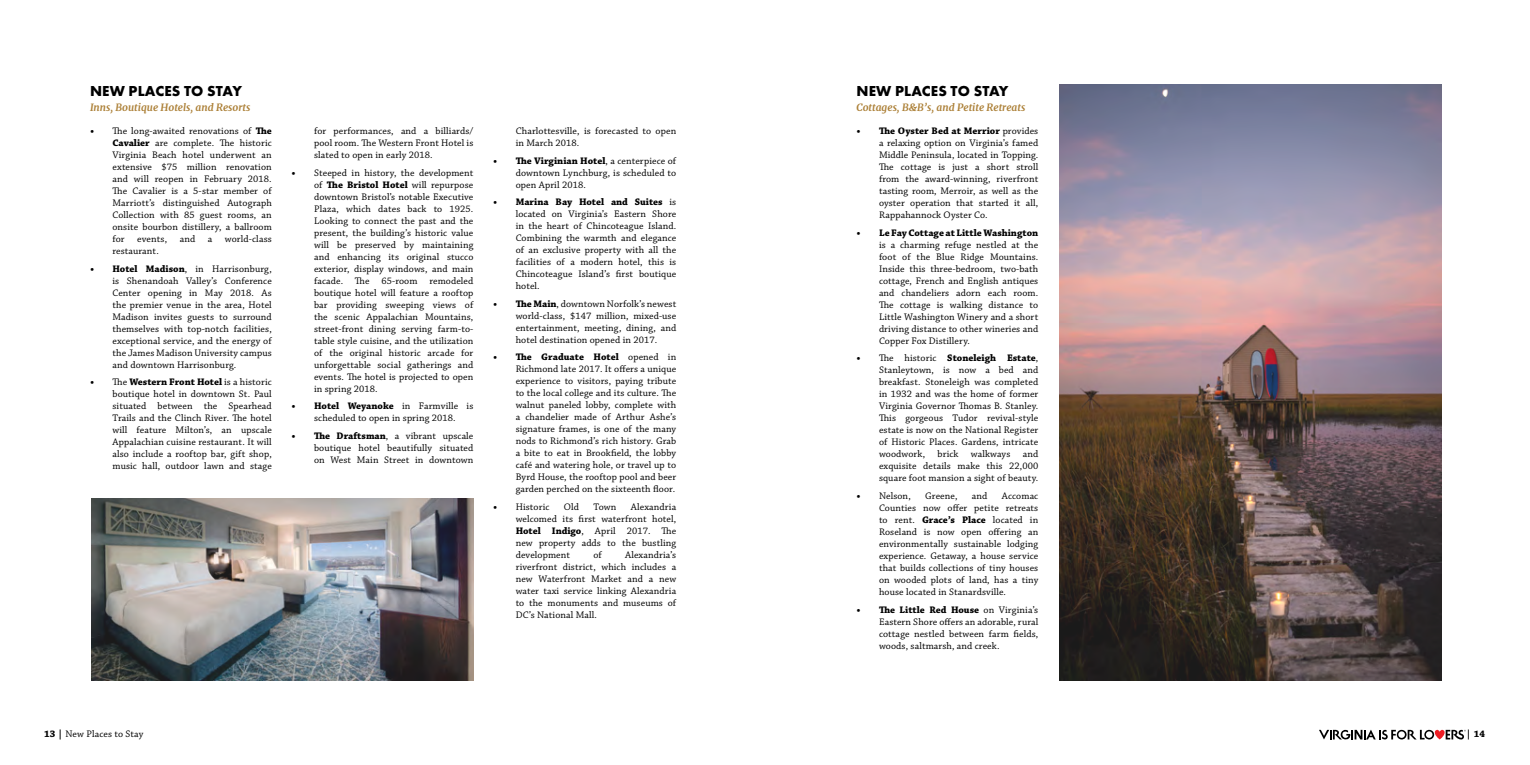
<style>
.page{position:relative;width:1530px;height:765px;background:#fff}
.page>*{position:absolute;margin:0;border:0;box-sizing:border-box;transform-origin:0 0}
.t1{font:700 15px "Futura PT";letter-spacing:.01em;color:#000}
.t2{font:10px/12px "Chaparral Pro";letter-spacing:.01em;color:#000;text-align:justify}
.t3{font:italic 700 10px "Merriweather";color:#ac8037}
.t4{font:700 10px "Chaparral Pro";color:#000}
.s1{font-weight:700}
</style>
<div class="page">
<svg style="left:1319px;top:730px;width:147px;height:9px"></svg>
<img style="left:1059px;top:84px;width:383px;height:597px">
<img style="left:91px;top:499px;width:382px;height:182px">
<h1 class="t1" style="left:90px;top:81px;width:153px">NEW PLACES TO STAY</h1>
<p class="t3" style="left:90px;top:100px;width:162px">Inns, Boutique Hotels, and Resorts</p>
<p class="t2" style="left:112px;top:125px;width:161px;text-indent:-22px"><span class="s1">•</span> The long-awaited renovations of <span class="s1">The Cavalier</span> are complete. The historic Virginia Beach hotel underwent an extensive $75 million renovation and will reopen in February 2018.<br>The Cavalier is a 5-star member of Marriott’s distinguished Autograph Collection with 85 guest rooms, an onsite bourbon distillery, a ballroom for</p>
<p class="t2" style="left:137px;top:233px;width:31px">events,</p>
<p class="t2" style="left:180px;top:233px;width:17px">and</p>
<p class="t2" style="left:208px;top:233px;width:6px">a</p>
<p class="t2" style="left:225px;top:233px;width:48px">world-class</p>
<p class="t2" style="left:112px;top:245px;width:48px">restaurant.</p>
<p class="t2" style="left:112px;top:263px;width:161px;text-indent:-22px"><span class="s1">• Hotel Madison</span>, in Harrisonburg, is Shenandoah Valley’s Conference Center opening in May 2018. As the premier venue in the area, Hotel Madison invites guests to surround themselves with top-notch facilities, exceptional service, and the energy of the James Madison University campus and downtown Harrisonburg.</p>
<p class="t2" style="left:112px;top:377px;width:161px;text-indent:-22px"><span class="s1">•</span> The <span class="s1">Western Front Hotel</span> is a historic boutique hotel in downtown St. Paul situated between the Spearhead Trails and the Clinch River. The hotel will feature Milton’s, an upscale Appalachian cuisine restaurant. It will also include a rooftop bar, gift shop, music hall, outdoor lawn and stage</p>
<p class="t2" style="left:314px;top:125px;width:161px">for performances, and a billiards/ pool room. The Western Front Hotel is slated to open in early 2018.</p>
<p class="t2" style="left:314px;top:167px;width:161px;text-indent:-22px"><span class="s1">•</span> Steeped in history, the development of <span class="s1">The Bristol Hotel</span> will repurpose downtown Bristol’s notable Executive Plaza, which dates back to 1925.<br>Looking to connect the past and the present, the building’s historic value will be preserved by maintaining and enhancing its original stucco exterior, display windows, and main facade. The 65-room remodeled boutique hotel will feature a rooftop bar providing sweeping views of the scenic Appalachian Mountains, street-front dining serving farm-to&shy;table style cuisine, and the utilization of the original historic arcade for unforgettable social gatherings and events. The hotel is projected to open in spring 2018.</p>
<p class="t2" style="left:292px;top:400px;width:183px;text-align:center"><span class="s1">• Hotel Weyanoke</span> in Farmville is scheduled to open in spring 2018.</p>
<p class="t2" style="left:314px;top:430px;width:161px;text-indent:-22px"><span class="s1">• The Draftsman</span>, a vibrant upscale boutique hotel beautifully situated on West Main Street in downtown</p>
<p class="t2" style="left:516px;top:125px;width:162px">Charlottesville, is forecasted to open in March 2018.</p>
<p class="t2" style="left:516px;top:155px;width:162px;text-indent:-22px"><span class="s1">• The Virginian Hotel</span>, a centerpiece of downtown Lynchburg, is scheduled to open April 2018.</p>
<p class="t2" style="left:516px;top:196px;width:162px;text-indent:-22px"><span class="s1">• Marina Bay Hotel and Suites</span> is located on Virginia’s Eastern Shore in the heart of Chincoteague Island.<br>Combining the warmth and elegance of an exclusive property with all the facilities of a modern hotel, this is Chincoteague Island’s first boutique hotel.</p>
<p class="t2" style="left:516px;top:298px;width:162px;text-indent:-22px"><span class="s1">• The Main</span>, downtown Norfolk’s newest world-class, $147 million, mixed-use entertainment, meeting, dining, and hotel destination opened in 2017.</p>
<p class="t2" style="left:516px;top:352px;width:162px;text-indent:-22px"><span class="s1">• The Graduate Hotel</span> opened in Richmond late 2017. It offers a unique experience to visitors, paying tribute to the local college and its culture. The walnut paneled lobby, complete with a chandelier made of Arthur Ashe’s signature frames, is one of the many nods to Richmond’s rich history. Grab a bite to eat in Brookfield, the lobby café and watering hole, or travel up to Byrd House, the rooftop pool and beer garden perched on the sixteenth floor.</p>
<p class="t2" style="left:493px;top:501px;width:58px"><span class="s1">•</span> Historic</p>
<p class="t2" style="left:564px;top:501px;width:17px">Old</p>
<p class="t2" style="left:594px;top:501px;width:24px">Town</p>
<p class="t2" style="left:516px;top:501px;width:162px;text-indent:115px">Alexandria welcomed its first waterfront hotel, <span class="s1">Hotel Indigo</span>, April 2017. The new property adds to the bustling development</p>
<p class="t2" style="left:516px;top:549px;width:162px;text-indent:110px">Alexandria’s riverfront district, which includes a new Waterfront Market and a new water taxi service linking Alexandria to the monuments and museums of DC’s National Mall.</p>
<p class="t2" style="left:593px;top:549px;width:10px">of</p>
<h1 class="t1" style="left:857px;top:81px;width:153px">NEW PLACES TO STAY</h1>
<p class="t3" style="left:857px;top:100px;width:170px">Cottages, B&amp;B’s, and Petite Retreats</p>
<p class="t2" style="left:879px;top:125px;width:161px;text-indent:-22px"><span class="s1">• The Oyster Bed at Merrior</span> provides a relaxing option on Virginia’s famed Middle Peninsula, located in Topping.<br>The cottage is just a short stroll from the award-winning, riverfront tasting room, Merroir, as well as the oyster operation that started it all, Rappahannock Oyster Co.</p>
<p class="t4" style="left:857px;top:227px;width:183px">• Le Fay Cottage at Little Washington</p>
<p class="t2" style="left:879px;top:239px;width:161px">is a charming refuge nestled at the foot of the Blue Ridge Mountains.<br>Inside this three-bedroom, two-bath cottage, French and English antiques and chandeliers adorn each room.<br>The cottage is walking distance to Little Washington Winery and a short driving distance to other wineries and Copper Fox Distillery.</p>
<p class="t2" style="left:879px;top:353px;width:161px;text-indent:-22px"><span class="s1">•</span> The historic <span class="s1">Stoneleigh Estate</span>, Stanleytown, is now a bed and breakfast. Stoneleigh was completed in 1932 and was the home of former Virginia Governor Thomas B. Stanley.<br>This gorgeous Tudor revival-style estate is now on the National Register of Historic Places. Gardens, intricate woodwork, brick walkways and exquisite details make this 22,000 square foot mansion a sight of beauty.</p>
<p class="t2" style="left:857px;top:490px;width:56px"><span class="s1">•</span> Nelson,</p>
<p class="t2" style="left:925px;top:490px;width:34px">Greene,</p>
<p class="t2" style="left:972px;top:490px;width:17px">and</p>
<p class="t2" style="left:879px;top:490px;width:161px;text-indent:123px">Accomac Counties now offer petite retreats to rent. <span class="s1">Grace’s Place</span> located in Roseland is now open offering an environmentally sustainable lodging experience. Getaway, a house service that builds collections of tiny houses on wooded plots of land, has a tiny house located in Stanardsville.</p>
<p class="t2" style="left:879px;top:604px;width:161px;text-indent:-22px"><span class="s1">• The Little Red House</span> on Virginia’s Eastern Shore offers an adorable, rural cottage nestled between farm fields, woods, saltmarsh, and creek.</p>
<p class="t2" style="left:44px;top:728px;width:101px"><span class="s1">13 |</span> New Places to Stay</p>
<p class="t4" style="left:1466px;top:728px;width:21px">| 14</p>
</div>
